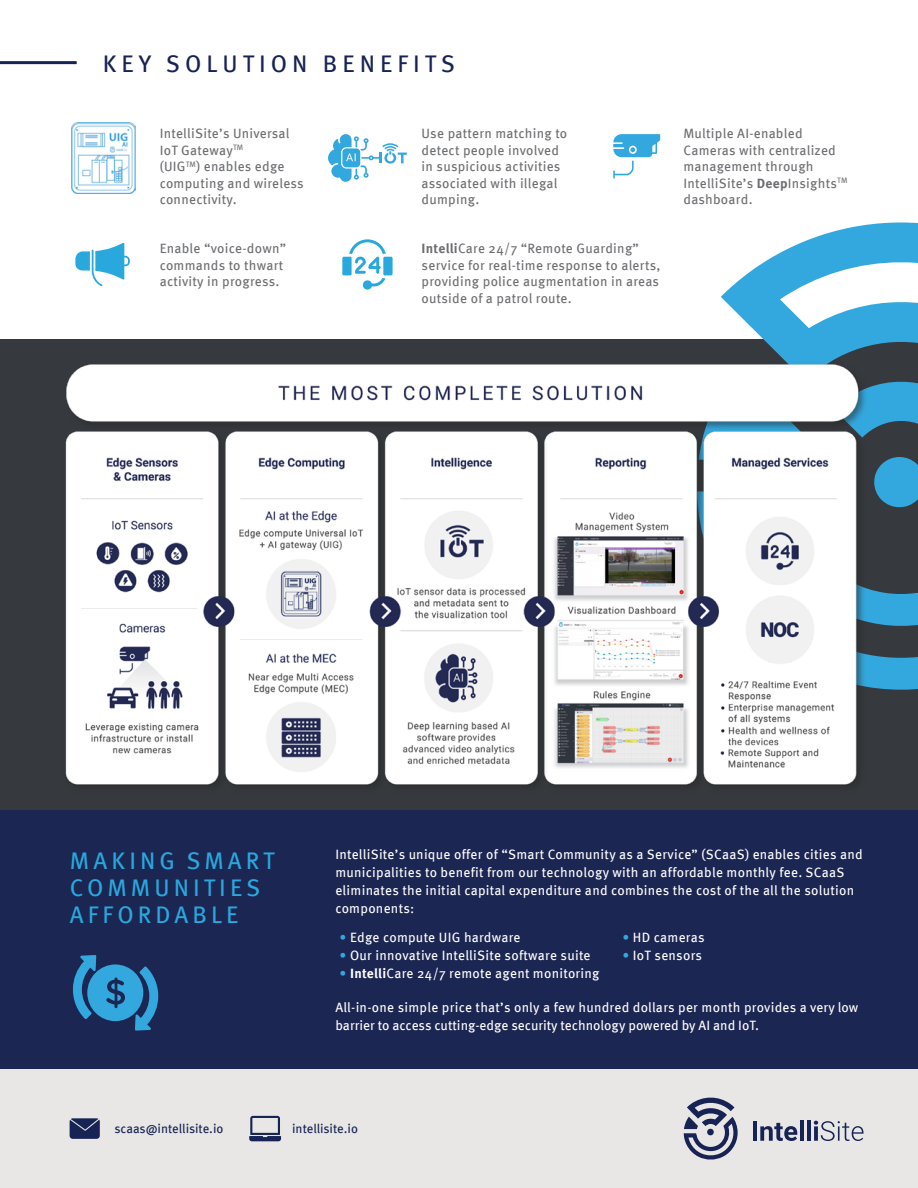
<style>
.page{position:relative;width:918px;height:1188px;background:#fff}
.page>*{position:absolute;margin:0;border:0;box-sizing:border-box;transform-origin:0 0}
.t1{font:24px/27px "Meta Pro";letter-spacing:.17em;color:#29a8dd}
.t2{font:24px "Meta Pro";letter-spacing:.21em;color:#162354}
.t3{font:13.5px/16.5px "Meta Pro";letter-spacing:.02em;color:#6d6e71}
.t4{font:13.5px/18px "Meta Pro";letter-spacing:.02em;color:#fff}
.t5{font:13.5px/18px "Meta Pro";color:#fff}
.t6{font:12.75px "Meta Pro";color:#162354}
.s1{font-weight:700}
.s2{color:#33a8df}
</style>
<div class="page">
<hr style="left:0;top:61px;width:77px;height:3px;background:#162354">
<img style="left:71px;top:122px;width:65px;height:72px">
<svg style="left:328px;top:134px;width:79px;height:48px"></svg>
<svg style="left:613px;top:134px;width:47px;height:45px"></svg>
<svg style="left:75px;top:243px;width:55px;height:43px"></svg>
<div style="left:342px;top:257px;width:10px;height:18px;background:#29a8dd"></div>
<svg style="left:349px;top:239px;width:37px;height:51px"></svg>
<div style="left:383px;top:257px;width:10px;height:18px;background:#29a8dd"></div>
<div style="left:0;top:340px;width:918px;height:470px;background:#36393d"></div>
<svg style="left:721px;top:222px;width:197px;height:137px;fill:#33a8df"></svg>
<svg style="left:870px;top:381px;width:48px;height:309px"></svg>
<img style="left:65px;top:359px;width:805px;height:427px">
<div style="left:0;top:810px;width:918px;height:259px;background:#1c2653"></div>
<div style="left:0;top:1069px;width:918px;height:119px;background:#e8e7e5"></div>
<svg style="left:684px;top:1097px;width:54px;height:63px"></svg>
<hr style="left:753px;top:1121px;width:4px;height:20px;background:#162354">
<svg style="left:760px;top:1123px;width:37px;height:18px"></svg>
<hr style="left:800px;top:1120px;width:4px;height:21px;background:#162354">
<hr style="left:807px;top:1120px;width:4px;height:21px;background:#162354">
<svg style="left:814px;top:1121px;width:49px;height:20px"></svg>
<svg style="left:249px;top:1116px;width:32px;height:25px"></svg>
<svg style="left:70px;top:1118px;width:30px;height:21px"></svg>
<svg style="left:73px;top:955px;width:85px;height:76px"></svg>
<h1 class="t2" style="left:103px;top:46px;width:354px">KEY SOLUTION BENEFITS</h1>
<p class="t3" style="left:160px;top:125px;width:146px">IntelliSite’s Universal<br>IoT Gateway<sup>TM<br></sup>(UIG<sup>TM</sup>) enables edge computing and wireless connectivity.</p>
<p class="t3" style="left:422px;top:125px;width:147px">Use pattern matching to detect people involved in suspicious activities associated with illegal dumping.</p>
<p class="t3" style="left:684px;top:125px;width:165px">Multiple AI-enabled<br>Cameras with centralized management through<br>IntelliSite’s <span class="s1">Deep</span>Insights<sup>TM </sup>dashboard.</p>
<p class="t3" style="left:160px;top:239px;width:128px">Enable “voice-down” commands to thwart activity in progress.</p>
<p class="t3" style="left:422px;top:239px;width:240px"><span class="s1">Intelli</span>Care 24/7 “Remote Guarding” service for real-time response to alerts, providing police augmentation in areas outside of a patrol route.</p>
<h1 class="t1" style="left:70px;top:845px;width:206px">MAKING SMART<br>COMMUNITIES<br>AFFORDABLE</h1>
<p class="t4" style="left:335px;top:844px;width:529px">IntelliSite’s unique offer of “Smart Community as a Service” (SCaaS) enables cities and municipalities to benefit from our technology with an affordable monthly fee. SCaaS eliminates the initial capital expenditure and combines the cost of the all the solution components:</p>
<p class="t4" style="left:340px;top:927px;width:183px"><span class="s2">•</span> Edge compute UIG hardware</p>
<p class="t4" style="left:340px;top:945px;width:253px"><span class="s2">•</span> Our innovative IntelliSite software suite</p>
<p class="t4" style="left:340px;top:963px;width:261px"><span class="s2">•</span> <span class="s1">Intelli</span>Care 24/7 remote agent monitoring</p>
<p class="t4" style="left:622px;top:927px;width:84px"><span class="s2">•</span> HD cameras</p>
<p class="t4" style="left:622px;top:946px;width:81px"><span class="s2">•</span> IoT sensors</p>
<p class="t5" style="left:335px;top:997px;width:524px">All-in-one simple price that’s only a few hundred dollars per month provides a very low barrier to access cutting-edge security technology powered by AI and IoT.</p>
<p class="t6" style="left:114px;top:1119px;width:111px">scaas@intellisite.io</p>
<p class="t6" style="left:292px;top:1119px;width:67px">intellisite.io</p>
</div>
